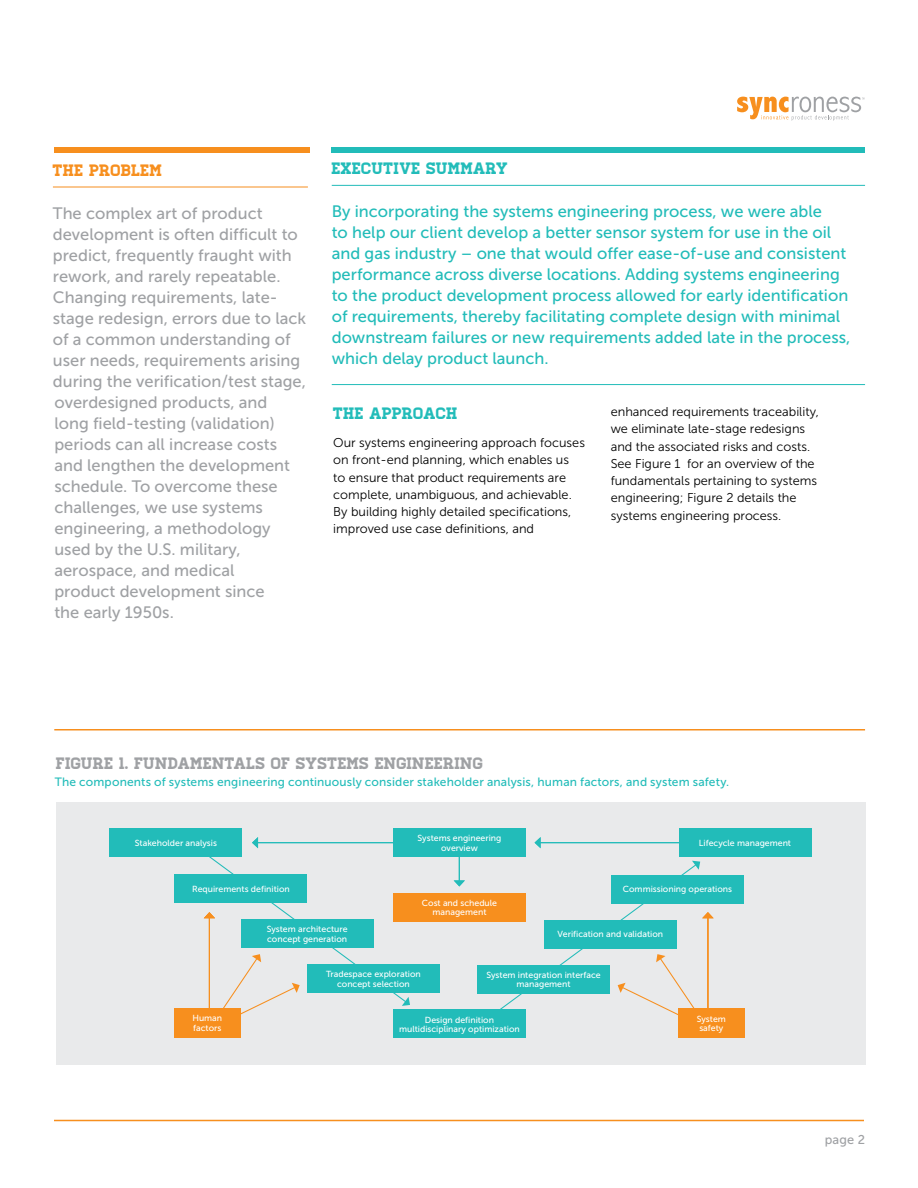
<style>
.page{position:relative;width:918px;height:1188px;background:#fff}
.page>*{position:absolute;margin:0;border:0;box-sizing:border-box;transform-origin:0 0}
.t1{font:16.5px/21px "Museo Sans 500";color:#9fa1a4}
.t2{font:16.5px/21px "Museo Sans 500";color:#22bcb9}
.t3{font:16.5px "Homestead";letter-spacing:.005em;color:#9fa1a4}
.t4{font:16.5px "Homestead";letter-spacing:.005em;color:#22bcb9}
.t5{font:16.5px "Homestead";letter-spacing:.005em;color:#f78f1e}
.t6{font:12.75px/17.2px "Museo Sans 300";color:#000}
.t7{font:12.75px "Museo Sans 500";color:#9fa1a4}
.t8{font:12px "Museo Sans 500";letter-spacing:.015em;color:#22bcb9}
.t9{font:8.85px/9.4px "Museo Sans 500";color:#fff;text-align:center}
</style>
<div class="page">
<hr style="left:54px;top:1120px;width:810px;height:1px;background:#f78f1e">
<div style="left:54px;top:147px;width:256px;height:5px;background:#f78f1e"></div>
<div style="left:332px;top:147px;width:533px;height:5px;background:#22bcb9"></div>
<svg style="left:737px;top:97px;width:128px;height:24px"></svg>
<hr style="left:53px;top:187px;width:255px;height:1px;background:#f78f1e">
<div style="left:56px;top:802px;width:809px;height:263px;background:#e9eaeb"></div>
<hr style="left:459px;top:835px;width:1px;height:46px;background:#22bcb9">
<svg style="left:454px;top:880px;width:11px;height:6px"></svg>
<hr style="left:540px;top:842px;width:145px;height:1px;background:#22bcb9">
<svg style="left:535px;top:837px;width:6px;height:11px"></svg>
<svg style="left:500px;top:861px;width:214px;height:154px"></svg>
<svg style="left:203px;top:837px;width:207px;height:199px"></svg>
<div style="left:110px;top:828px;width:132px;height:29px;background:#22bcb9"></div>
<div style="left:393px;top:828px;width:133px;height:29px;background:#22bcb9"></div>
<div style="left:175px;top:874px;width:132px;height:29px;background:#22bcb9"></div>
<div style="left:393px;top:893px;width:133px;height:29px;background:#f78f1e"></div>
<div style="left:679px;top:828px;width:132px;height:29px;background:#22bcb9"></div>
<div style="left:611px;top:875px;width:133px;height:29px;background:#22bcb9"></div>
<div style="left:241px;top:919px;width:133px;height:29px;background:#22bcb9"></div>
<div style="left:393px;top:1009px;width:133px;height:29px;background:#22bcb9"></div>
<div style="left:544px;top:920px;width:133px;height:29px;background:#22bcb9"></div>
<div style="left:307px;top:964px;width:133px;height:29px;background:#22bcb9"></div>
<div style="left:477px;top:965px;width:133px;height:29px;background:#22bcb9"></div>
<div style="left:174px;top:1008px;width:66px;height:30px;background:#f78f1e"></div>
<div style="left:678px;top:1008px;width:67px;height:30px;background:#f78f1e"></div>
<hr style="left:54px;top:729px;width:811px;height:1px;background:#f78f1e">
<hr style="left:332px;top:185px;width:533px;height:1px;background:#22bcb9">
<hr style="left:332px;top:384px;width:533px;height:1px;background:#22bcb9">
<p class="t5" style="left:53px;top:160px;width:111px">THE PROBLEM</p>
<p class="t1" style="left:53px;top:202px;width:255px">The complex art of product development is often difficult to predict, frequently fraught with rework, and rarely repeatable.<br>Changing requirements, late&shy;stage redesign, errors due to lack of a common understanding of user needs, requirements arising during the verification/test stage, overdesigned products, and<br>long field-testing (validation) periods can all increase costs and lengthen the development schedule. To overcome these challenges, we use systems engineering, a methodology used by the U.S. military, aerospace, and medical<br>product development since<br>the early 1950s.</p>
<p class="t4" style="left:332px;top:159px;width:178px">EXECUTIVE SUMMARY</p>
<p class="t2" style="left:332px;top:201px;width:520px">By incorporating the systems engineering process, we were able<br>to help our client develop a better sensor system for use in the oil and gas industry – one that would offer ease-of-use and consistent performance across diverse locations. Adding systems engineering to the product development process allowed for early identification of requirements, thereby facilitating complete design with minimal downstream failures or new requirements added late in the process, which delay product launch.</p>
<p class="t4" style="left:333px;top:404px;width:126px">THE APPROACH</p>
<p class="t6" style="left:333px;top:434px;width:253px">Our systems engineering approach focuses on front-end planning, which enables us<br>to ensure that product requirements are complete, unambiguous, and achievable.<br>By building highly detailed specifications, improved use case definitions, and</p>
<p class="t6" style="left:611px;top:403px;width:210px">enhanced requirements traceability, we eliminate late-stage redesigns and the associated risks and costs.<br>See Figure 1 for an overview of the fundamentals pertaining to systems engineering; Figure 2 details the systems engineering process.</p>
<p class="t3" style="left:56px;top:754px;width:429px">FIGURE 1. FUNDAMENTALS OF SYSTEMS ENGINEERING</p>
<p class="t8" style="left:55px;top:776px;width:676px">The components of systems engineering continuously consider stakeholder analysis, human factors, and system safety.</p>
<p class="t9" style="left:135px;top:838px;width:84px">Stakeholder analysis</p>
<p class="t9" style="left:418px;top:834px;width:85px">Systems engineering overview</p>
<p class="t9" style="left:192px;top:884px;width:99px">Requirements definition</p>
<p class="t9" style="left:422px;top:898px;width:77px">Cost and schedule management</p>
<p class="t9" style="left:267px;top:925px;width:82px;text-align:left">System architecture concept generation</p>
<p class="t9" style="left:699px;top:839px;width:94px">Lifecycle management</p>
<p class="t9" style="left:623px;top:885px;width:111px">Commissioning operations</p>
<p class="t9" style="left:558px;top:930px;width:107px">Verification and validation</p>
<p class="t9" style="left:326px;top:970px;width:96px">Tradespace exploration concept selection</p>
<p class="t9" style="left:486px;top:970px;width:116px">System integration interface management</p>
<p class="t9" style="left:192px;top:1014px;width:31px;text-align:left">Human factors</p>
<p class="t9" style="left:697px;top:1014px;width:31px;text-align:left">System safety</p>
<p class="t9" style="left:399px;top:1015px;width:122px">Design definition multidisciplinary optimization</p>
<p class="t7" style="left:825px;top:1132px;width:42px">page 2</p>
</div>
